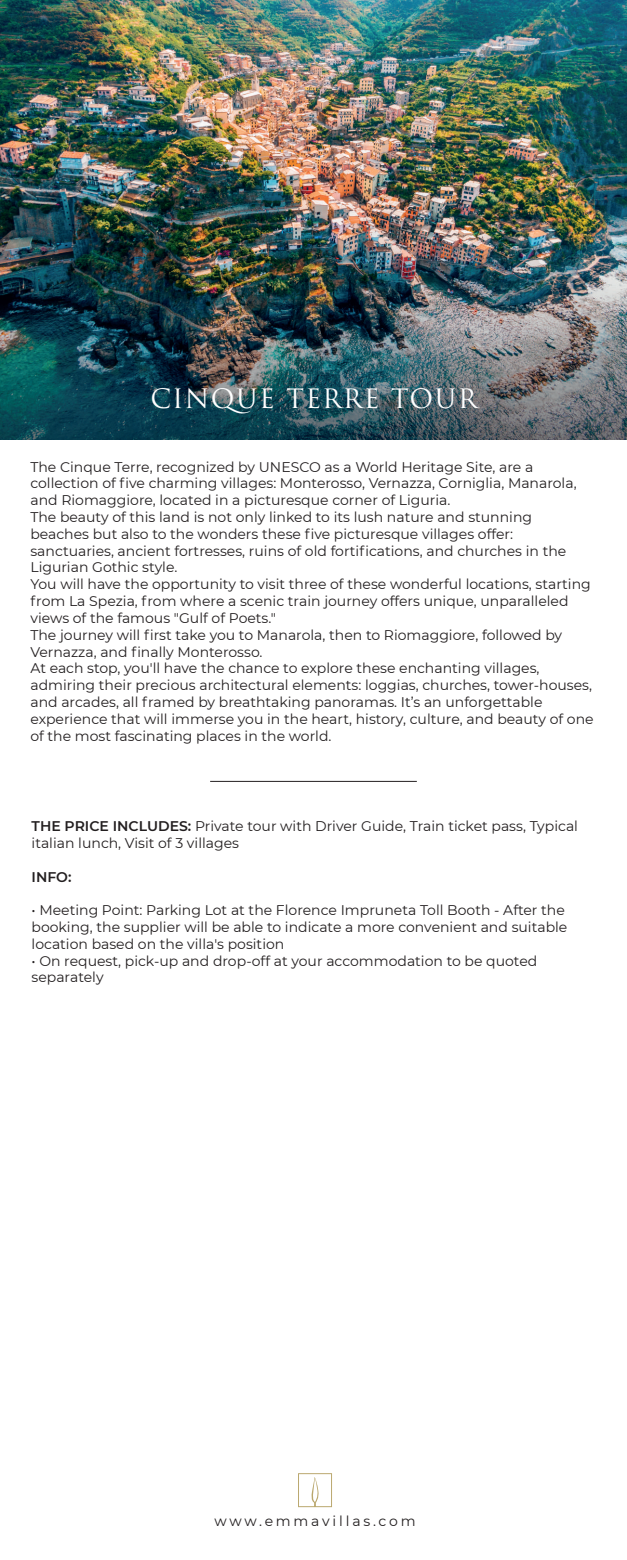
<style>
.page{position:relative;width:627px;height:1560px;background:#fff}
.page>*{position:absolute;margin:0;border:0;box-sizing:border-box;transform-origin:0 0}
.t1{font:26px "Trajan Pro 3";letter-spacing:.05em;color:#fff}
.t2{font:14px/16.8px "Montserrat";color:#231f20}
.t3{font:14px "Montserrat";letter-spacing:.2em;color:#231f20}
.t4{font:600 14px "Montserrat";color:#231f20}
.s1{font-weight:600}
</style>
<div class="page">
<hr style="left:210px;top:780px;width:206px;height:1px;background:#231f20">
<svg style="left:298px;top:1473px;width:34px;height:33px"></svg>
<img style="left:0;top:0;width:626px;height:439px">
<h1 class="t1" style="left:150px;top:381px;width:328px">CINQUE TERRE TOUR</h1>
<p class="t2" style="left:30px;top:457px;width:564px">The Cinque Terre, recognized by UNESCO as a World Heritage Site, are a collection of five charming villages: Monterosso, Vernazza, Corniglia, Manarola, and Riomaggiore, located in a picturesque corner of Liguria.<br>The beauty of this land is not only linked to its lush nature and stunning beaches but also to the wonders these five picturesque villages offer: sanctuaries, ancient fortresses, ruins of old fortifications, and churches in the Ligurian Gothic style.<br>You will have the opportunity to visit three of these wonderful locations, starting from La Spezia, from where a scenic train journey offers unique, unparalleled views of the famous "Gulf of Poets."<br>The journey will first take you to Manarola, then to Riomaggiore, followed by Vernazza, and finally Monterosso.<br>At each stop, you'll have the chance to explore these enchanting villages, admiring their precious architectural elements: loggias, churches, tower-houses, and arcades, all framed by breathtaking panoramas. It’s an unforgettable experience that will immerse you in the heart, history, culture, and beauty of one of the most fascinating places in the world.</p>
<p class="t2" style="left:32px;top:817px;width:547px"><span class="s1">THE PRICE INCLUDES:</span> Private tour with Driver Guide, Train ticket pass, Typical italian lunch, Visit of 3 villages</p>
<p class="t4" style="left:32px;top:866px;width:41px">INFO:</p>
<p class="t2" style="left:32px;top:901px;width:537px">• Meeting Point: Parking Lot at the Florence Impruneta Toll Booth - After the booking, the supplier will be able to indicate a more convenient and suitable location based on the villa's position</p>
<p class="t2" style="left:32px;top:951px;width:507px">• On request, pick-up and drop-off at your accommodation to be quoted separately</p>
<p class="t3" style="left:214px;top:1511px;width:203px">www.emmavillas.com</p>
</div>
